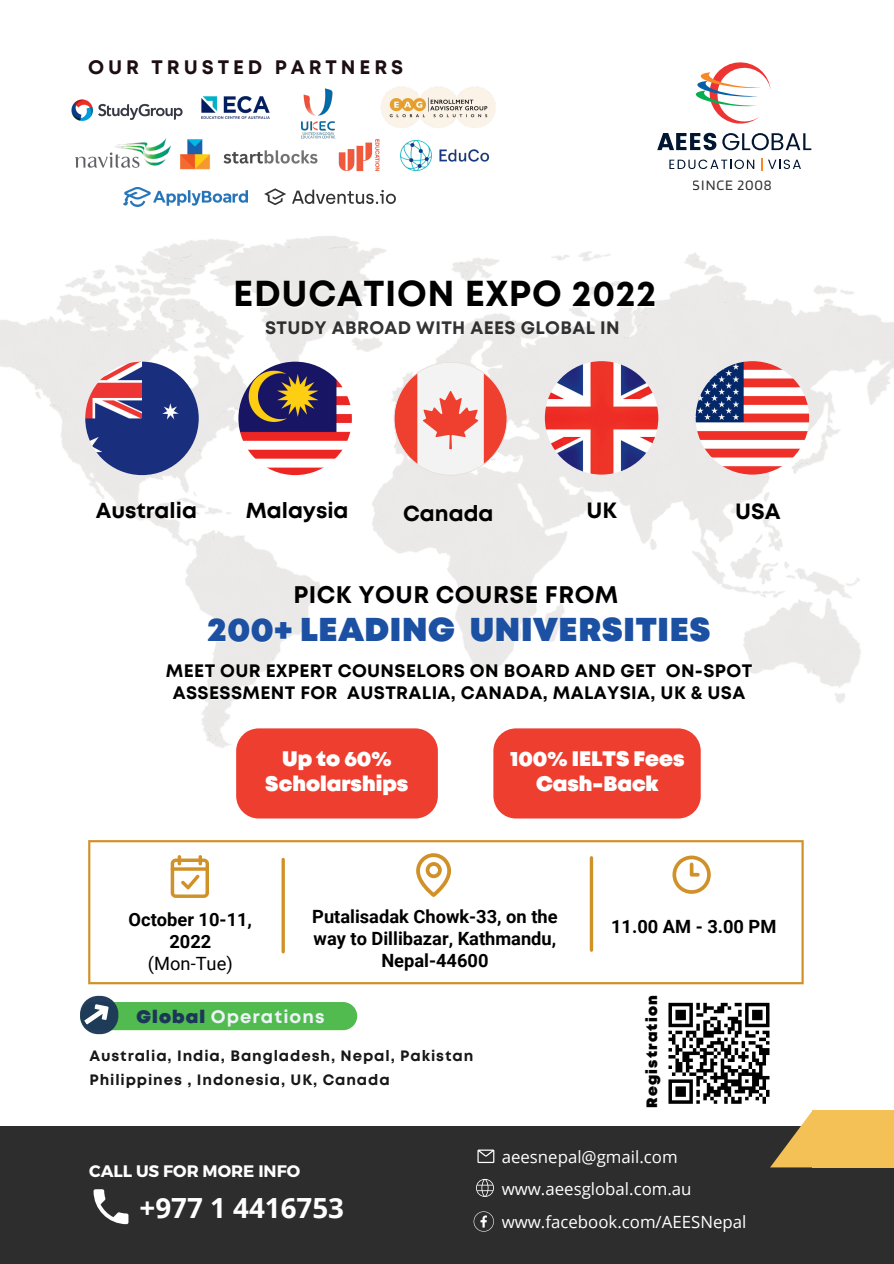
<style>
.page{position:relative;width:894px;height:1264px;background:#fff}
.page>*{position:absolute;margin:0;border:0;box-sizing:border-box;transform-origin:0 0}
.t1{font:700 36px "Mont";letter-spacing:.02em;color:#000}
.t2{font:900 33px "Mont";letter-spacing:.02em;color:#1b50a2}
.t3{font:700 27.75px "Open Sans";color:#fff}
.t4{font:700 24px "Mont";letter-spacing:.02em;color:#000}
.t5{font:700 22.05px "Mont";color:#000}
.t6{font:700 21.75px "Mont";color:#000}
.t7{font:900 21px/24.8px "Mont";color:#fff;text-align:center}
.t8{font:700 19.5px "Mont";letter-spacing:.2em;color:#1c0e12}
.t9{font:700 18.3px/22.2px "Roboto";color:#000;text-align:center}
.t10{font:18.3px "Roboto";color:#000}
.t11{font:700 18px/22.5px "Mont";letter-spacing:.02em;color:#000;text-align:center}
.t12{font:700 18px "Mont";letter-spacing:.06em;color:#eef3f7}
.t13{font:16.8px/32.5px "Open Sans";color:#fff}
.t14{font:700 16.65px "Montserrat";color:#fff}
.t15{font:700 15px/24.8px "Mont";letter-spacing:.06em;color:#000}
.t16{font:900 15px "Mont";letter-spacing:.08em;color:#000}
.t17{font:15px "Blinker";letter-spacing:.06em;color:#000}
.s1{font-weight:900;color:#1c3659}
</style>
<div class="page">
<svg style="left:695px;top:62px;width:75px;height:62px"></svg>
<svg style="left:722px;top:133px;width:89px;height:17px"></svg>
<svg style="left:657px;top:133px;width:59px;height:17px"></svg>
<img style="left:0;top:158px;width:893px;height:603px">
<div style="left:236px;top:728px;width:202px;height:90px;background:#ee3e2f;border-radius:23px"></div>
<div style="left:493px;top:728px;width:207px;height:90px;background:#ee3e2f;border-radius:23px"></div>
<svg style="left:88px;top:840px;width:715px;height:144px"></svg>
<div style="left:0;top:1126px;width:893px;height:137px;background:#2d2d2d"></div>
<div style="left:812px;top:1109px;width:81px;height:58px;background:#f4c156"></div>
<svg style="left:668px;top:1002px;width:187px;height:165px"></svg>
<div style="left:80px;top:1002px;width:277px;height:28px;background:#52bb50;border-radius:14px"></div>
<svg style="left:80px;top:995px;width:38px;height:39px"></svg>
<img style="left:396px;top:140px;width:99px;height:31px">
<img style="left:335px;top:139px;width:48px;height:35px">
<img style="left:381px;top:86px;width:115px;height:42px">
<img style="left:201px;top:96px;width:69px;height:23px">
<img style="left:301px;top:88px;width:46px;height:63px">
<img style="left:72px;top:138px;width:97px;height:46px">
<img style="left:71px;top:99px;width:112px;height:22px">
<img style="left:169px;top:125px;width:165px;height:60px">
<img style="left:238px;top:361px;width:114px;height:114px;border-radius:50%">
<img style="left:85px;top:361px;width:114px;height:114px;border-radius:50%">
<img style="left:544px;top:361px;width:114px;height:113px;border-radius:50%">
<img style="left:695px;top:361px;width:113px;height:113px;border-radius:50%">
<svg style="left:394px;top:362px;width:113px;height:113px"></svg>
<img style="left:124px;top:188px;width:123px;height:19px">
<svg style="left:264px;top:188px;width:22px;height:17px"></svg>
<svg style="left:292px;top:190px;width:104px;height:14px"></svg>
<svg style="left:93px;top:1189px;width:35px;height:35px"></svg>
<svg style="left:476px;top:1178px;width:18px;height:18px"></svg>
<svg style="left:477px;top:1149px;width:17px;height:13px"></svg>
<svg style="left:473px;top:1211px;width:20px;height:20px"></svg>
<p class="t8" style="left:88px;top:60px;width:316px">OUR TRUSTED PARTNERS</p>
<h1 class="t1" style="left:233px;top:280px;width:424px">EDUCATION EXPO 2022</h1>
<p class="t11" style="left:265px;top:317px;width:356px">STUDY ABROAD WITH AEES GLOBAL IN</p>
<p class="t17" style="left:692px;top:176px;width:80px">SINCE 2008</p>
<p class="t6" style="left:96px;top:502px;width:103px">Australia</p>
<p class="t6" style="left:245px;top:502px;width:104px">Malaysia</p>
<p class="t6" style="left:403px;top:505px;width:92px">Canada</p>
<p class="t5" style="left:586px;top:502px;width:32px">UK</p>
<p class="t5" style="left:734px;top:502px;width:47px">USA</p>
<h3 class="t4" style="left:293px;top:585px;width:326px">PICK YOUR COURSE FROM</h3>
<h2 class="t2" style="left:207px;top:617px;width:504px">200+ LEADING UNIVERSITIES</h2>
<p class="t11" style="left:166px;top:660px;width:587px">MEET OUR EXPERT COUNSELORS ON BOARD AND GET ON-SPOT<br>ASSESSMENT FOR AUSTRALIA, CANADA, MALAYSIA, UK &amp; USA</p>
<p class="t7" style="left:265px;top:748px;width:144px">Up to 60%<br>Scholarships</p>
<p class="t7" style="left:510px;top:748px;width:176px">100% IELTS Fees<br>Cash-Back</p>
<p class="t9" style="left:129px;top:908px;width:125px">October 10-11,<br>2022</p>
<p class="t10" style="left:148px;top:953px;width:86px">(Mon-Tue)</p>
<p class="t9" style="left:312px;top:905px;width:247px">Putalisadak Chowk-33, on the way to Dillibazar, Kathmandu,<br>Nepal-44600</p>
<p class="t9" style="left:611px;top:915px;width:167px">11.00 AM - 3.00 PM</p>
<p class="t12" style="left:136px;top:1010px;width:189px"><span class="s1">Global</span> Operations</p>
<p class="t15" style="left:89px;top:1044px;width:385px">Australia, India, Bangladesh, Nepal, Pakistan<br>Philippines , Indonesia, UK, Canada</p>
<p class="t14" style="left:89px;top:1160px;width:212px">CALL US FOR MORE INFO</p>
<h3 class="t3" style="left:139px;top:1188px;width:206px">+977 1 4416753</h3>
<p class="t16" style="left:646px;top:1107px;width:114px;rotate:-90deg">Registration</p>
<p class="t13" style="left:501px;top:1139px;width:246px">aeesnepal@gmail.com www.aeesglobal.com.au www.facebook.com/AEESNepal</p>
</div>
